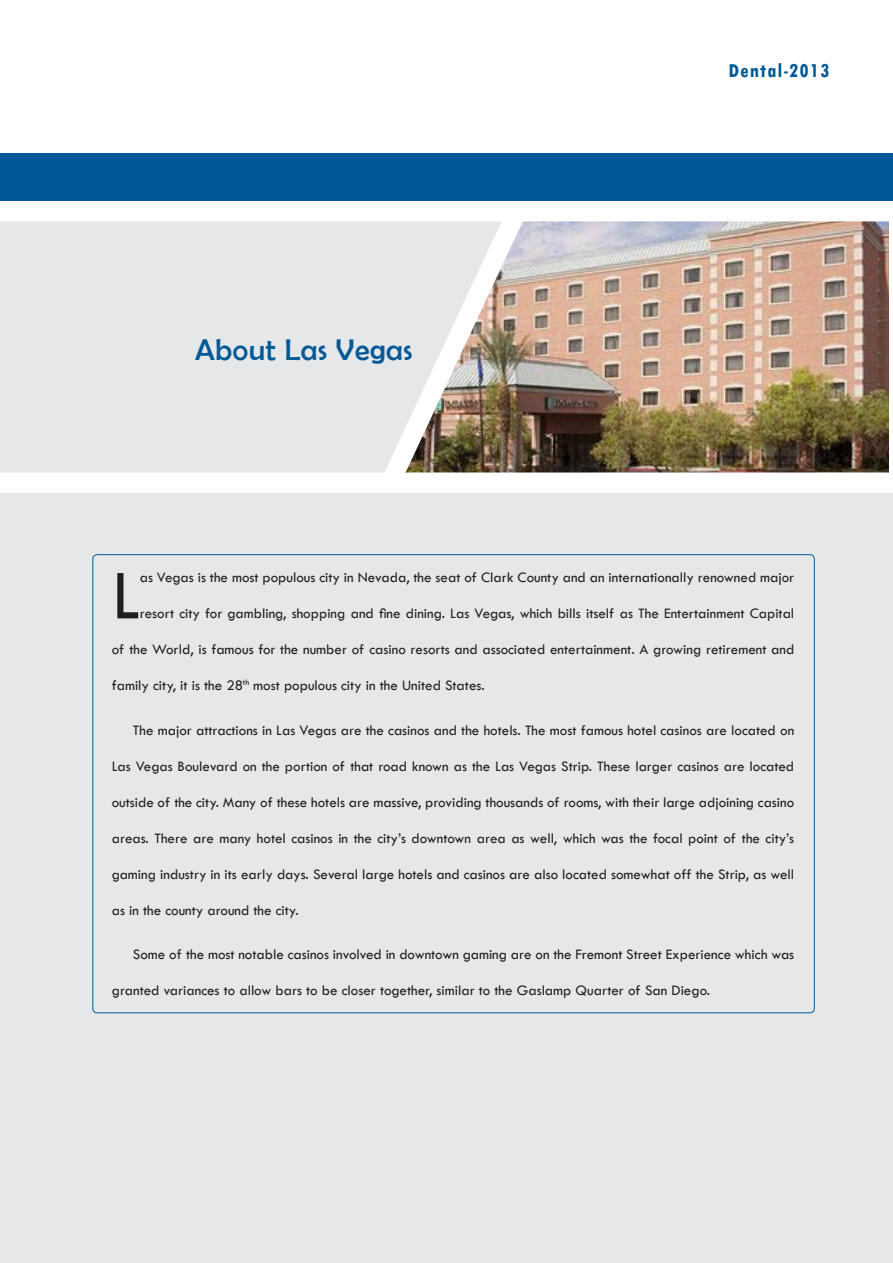
<style>
.page{position:relative;width:893px;height:1263px;background:#fff}
.page>*{position:absolute;margin:0;border:0;box-sizing:border-box;transform-origin:0 0}
.List_Paragraph{font:72.9px "Tw Cen";color:#231f20}
.t1{font:30px "Berlin Sans FB";letter-spacing:.02em;color:#005996}
.t2{font:700 condensed 21px "Tw Cen";letter-spacing:.05em;color:#005996}
.List_Paragraph-2{font:15px "Tw Cen";color:#231f20}
</style>
<div class="page">
<div style="left:0;top:153px;width:893px;height:47px;background:#005996"></div>
<div style="left:0;top:221px;width:382px;height:251px;background:#e6e7e9"></div>
<div style="left:0;top:494px;width:893px;height:769px;background:#e6e7e9"></div>
<img style="left:525px;top:221px;width:363px;height:251px">
<img style="left:382px;top:221px;width:143px;height:252px">
<p class="t1" style="left:195px;top:333px;width:219px">About Las Vegas</p>
<p class="t2" style="left:728px;top:58px;width:102px">Dental-2013</p>
<p class="List_Paragraph" style="left:112px;top:551px;width:30px">L</p>
<p class="List_Paragraph-2" style="left:140px;top:569px;width:656px">as Vegas is the most populous city in Nevada, the seat of Clark County and an internationally renowned major</p>
<p class="List_Paragraph-2" style="left:140px;top:605px;width:656px">resort city for gambling, shopping and fine dining. Las Vegas, which bills itself as The Entertainment Capital</p>
<p class="List_Paragraph-2" style="left:112px;top:641px;width:684px">of the World, is famous for the number of casino resorts and associated entertainment. A growing retirement and</p>
<p class="List_Paragraph-2" style="left:112px;top:677px;width:374px">family city, it is the 28<sup>th</sup> most populous city in the United States.</p>
<p class="List_Paragraph-2" style="left:133px;top:721px;width:663px">The major attractions in Las Vegas are the casinos and the hotels. The most famous hotel casinos are located on</p>
<p class="List_Paragraph-2" style="left:112px;top:757px;width:684px">Las Vegas Boulevard on the portion of that road known as the Las Vegas Strip. These larger casinos are located</p>
<p class="List_Paragraph-2" style="left:112px;top:793px;width:684px">outside of the city. Many of these hotels are massive, providing thousands of rooms, with their large adjoining casino</p>
<p class="List_Paragraph-2" style="left:112px;top:829px;width:684px">areas. There are many hotel casinos in the city’s downtown area as well, which was the focal point of the city’s</p>
<p class="List_Paragraph-2" style="left:112px;top:865px;width:684px">gaming industry in its early days. Several large hotels and casinos are also located somewhat off the Strip, as well</p>
<p class="List_Paragraph-2" style="left:112px;top:901px;width:189px">as in the county around the city.</p>
<p class="List_Paragraph-2" style="left:133px;top:946px;width:663px">Some of the most notable casinos involved in downtown gaming are on the Fremont Street Experience which was</p>
<p class="List_Paragraph-2" style="left:112px;top:982px;width:600px">granted variances to allow bars to be closer together, similar to the Gaslamp Quarter of San Diego.</p>
</div>
